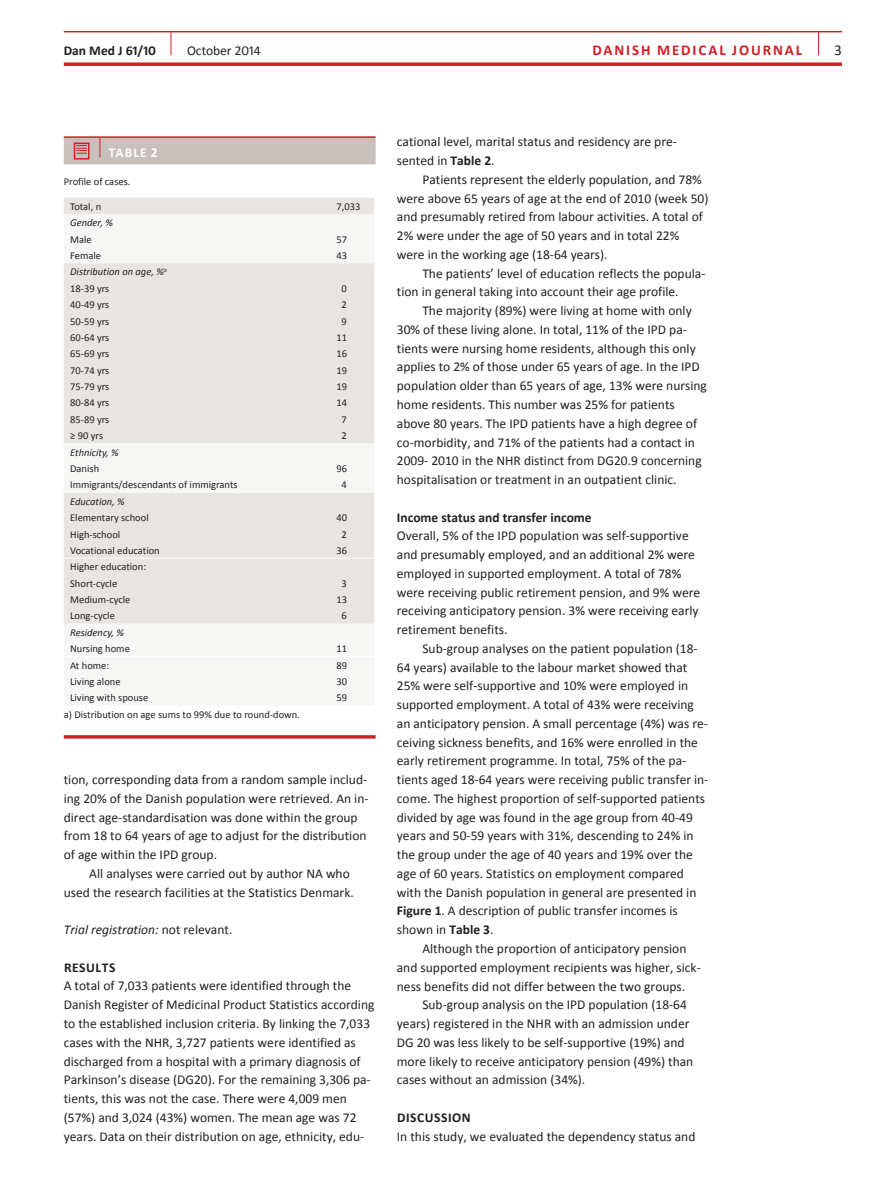
<style>
.page{position:relative;width:893px;height:1191px;background:#fff}
.page>*{position:absolute;margin:0;border:0;box-sizing:border-box;transform-origin:0 0}
.t1{font:700 15px "Calibri";letter-spacing:.125em;color:#cf2026}
.t2{font:15px "Calibri";color:#231f20}
.t3{font:13.5px/18.8px "Calibri";color:#231f20}
.t4{font:700 13.5px "Calibri";color:#231f20}
.t5{font:italic 13.5px "Calibri";color:#231f20}
.t6{font:700 13.5px "Calibri";letter-spacing:.04em;color:#231f20}
.t7{font:700 13.5px "Calibri";letter-spacing:.075em;color:#fff}
.t8{font:10.5px/16.4px "Calibri";color:#231f20}
.t9{font:italic 10.5px/16.4px "Calibri";color:#231f20}
.s1{font-style:normal}
.s2{font-weight:700}
</style>
<div class="page">
<hr style="left:64px;top:31px;width:778px;height:1px;background:#cf2026">
<svg style="left:64px;top:62px;width:778px;height:4px;background:#d53d43"></svg>
<svg style="left:171px;top:32px;width:1px;height:23px"></svg>
<svg style="left:818px;top:32px;width:1px;height:23px"></svg>
<hr style="left:100px;top:136px;width:276px;height:2px;background:#cf2026">
<hr style="left:64px;top:136px;width:36px;height:2px;background:#cf2026">
<div style="left:64px;top:137px;width:312px;height:27px;background:#c7c0bc"></div>
<div style="left:64px;top:198px;width:310px;height:16px;background:#e7e4e2"></div>
<svg style="left:64px;top:263px;width:310px;height:361px;background:#e9e6e4"></svg>
<hr style="left:64px;top:558px;width:266px;height:1px;background:#fff">
<hr style="left:330px;top:558px;width:44px;height:1px;background:#fff">
<hr style="left:64px;top:735px;width:312px;height:3px;background:#cf2026">
<p class="t4" style="left:64px;top:42px;width:94px">Dan Med J 61/10</p>
<p class="t3" style="left:187px;top:41px;width:75px">October 2014</p>
<p class="t1" style="left:592px;top:41px;width:191px">danish mEdical JOURNAL</p>
<p class="t2" style="left:835px;top:41px;width:9px">3</p>
<p class="t7" style="left:109px;top:144px;width:50px">TablE 2</p>
<p class="t8" style="left:64px;top:173px;width:68px">Profile of cases.</p>
<p class="t8" style="left:70px;top:198px;width:33px">Total, n</p>
<p class="t8" style="left:337px;top:198px;width:25px">7,033</p>
<p class="t9" style="left:70px;top:214px;width:44px">Gender, %</p>
<p class="t8" style="left:70px;top:230px;width:23px">Male</p>
<p class="t8" style="left:337px;top:230px;width:12px">57</p>
<p class="t8" style="left:70px;top:247px;width:32px">Female</p>
<p class="t8" style="left:337px;top:247px;width:12px">43</p>
<p class="t9" style="left:70px;top:263px;width:98px">Distribution on age, %<sup>a<br></sup><span class="s1">18-39 yrs</span></p>
<p class="t8" style="left:341px;top:279px;width:7px">0</p>
<p class="t8" style="left:70px;top:296px;width:41px">40-49 yrs</p>
<p class="t8" style="left:341px;top:296px;width:7px">2</p>
<p class="t8" style="left:70px;top:312px;width:41px">50-59 yrs</p>
<p class="t8" style="left:341px;top:312px;width:7px">9</p>
<p class="t8" style="left:70px;top:329px;width:41px">60-64 yrs</p>
<p class="t8" style="left:337px;top:329px;width:12px">11</p>
<p class="t8" style="left:70px;top:345px;width:41px">65-69 yrs</p>
<p class="t8" style="left:337px;top:345px;width:12px">16</p>
<p class="t8" style="left:70px;top:361px;width:41px">70-74 yrs</p>
<p class="t8" style="left:337px;top:361px;width:12px">19</p>
<p class="t8" style="left:70px;top:378px;width:41px">75-79 yrs</p>
<p class="t8" style="left:337px;top:378px;width:12px">19</p>
<p class="t8" style="left:70px;top:394px;width:41px">80-84 yrs</p>
<p class="t8" style="left:337px;top:394px;width:12px">14</p>
<p class="t8" style="left:70px;top:411px;width:41px">85-89 yrs</p>
<p class="t8" style="left:341px;top:411px;width:7px">7</p>
<p class="t8" style="left:70px;top:427px;width:34px">≥ 90 yrs</p>
<p class="t8" style="left:341px;top:427px;width:7px">2</p>
<p class="t9" style="left:70px;top:443px;width:50px">Ethnicity, %</p>
<p class="t8" style="left:70px;top:460px;width:31px">Danish</p>
<p class="t8" style="left:337px;top:460px;width:12px">96</p>
<p class="t8" style="left:70px;top:476px;width:169px">Immigrants/descendants of immigrants</p>
<p class="t8" style="left:341px;top:476px;width:7px">4</p>
<p class="t9" style="left:70px;top:492px;width:56px">Education, %</p>
<p class="t8" style="left:70px;top:509px;width:80px">Elementary school</p>
<p class="t8" style="left:337px;top:509px;width:12px">40</p>
<p class="t8" style="left:70px;top:525px;width:52px">High-school</p>
<p class="t8" style="left:341px;top:525px;width:7px">2</p>
<p class="t8" style="left:70px;top:542px;width:91px">Vocational education</p>
<p class="t8" style="left:337px;top:542px;width:12px">36</p>
<p class="t8" style="left:70px;top:558px;width:77px">Higher education:<br>Short-cycle</p>
<p class="t8" style="left:341px;top:574px;width:7px">3</p>
<p class="t8" style="left:70px;top:591px;width:62px">Medium-cycle</p>
<p class="t8" style="left:337px;top:591px;width:12px">13</p>
<p class="t8" style="left:70px;top:607px;width:46px">Long-cycle</p>
<p class="t8" style="left:341px;top:607px;width:7px">6</p>
<p class="t9" style="left:70px;top:623px;width:55px">Residency, %</p>
<p class="t8" style="left:70px;top:640px;width:61px">Nursing home</p>
<p class="t8" style="left:337px;top:640px;width:12px">11</p>
<p class="t8" style="left:70px;top:656px;width:41px">At home:</p>
<p class="t8" style="left:337px;top:656px;width:12px">89</p>
<p class="t8" style="left:70px;top:673px;width:52px">Living alone</p>
<p class="t8" style="left:337px;top:673px;width:12px">30</p>
<p class="t8" style="left:70px;top:689px;width:80px">Living with spouse</p>
<p class="t8" style="left:337px;top:689px;width:12px">59</p>
<p class="t8" style="left:64px;top:705px;width:238px">a) Distribution on age sums to 99% due to round-down.</p>
<p class="t3" style="left:64px;top:769px;width:306px">tion, corresponding data from a random sample includ&shy;ing 20% of the Danish population were retrieved. An in&shy;direct age-standardisation was done within the group from 18 to 64 years of age to adjust for the distribution of age within the IPD group.</p>
<p class="t3" style="left:64px;top:863px;width:292px;text-align:right">All analyses were carried out by author NA who<br>used the research facilities at the Statistics Denmark.</p>
<p class="t5" style="left:64px;top:921px;width:170px">Trial registration: <span class="s1">not relevant.</span></p>
<p class="t4" style="left:64px;top:959px;width:53px">Results</p>
<p class="t3" style="left:64px;top:976px;width:312px">A total of 7,033 patients were identified through the Danish Register of Medicinal Product Statistics according to the established inclusion criteria. By linking the 7,033 cases with the NHR, 3,727 patients were identified as discharged from a hospital with a primary diagnosis of Parkinson’s disease (DG20). For the remaining 3,306 pa&shy;tients, this was not the case. There were 4,009 men (57%) and 3,024 (43%) women. The mean age was 72 years. Data on their distribution on age, ethnicity, edu-</p>
<p class="t3" style="left:397px;top:132px;width:281px">cational level, marital status and residency are pre&shy;sented in <span class="s2">Table 2</span>.</p>
<p class="t3" style="left:397px;top:169px;width:313px;text-indent:26px">Patients represent the elderly population, and 78% were above 65 years of age at the end of 2010 (week 50) and presumably retired from labour activities. A total of 2% were under the age of 50 years and in total 22% were in the working age (18-64 years).</p>
<p class="t3" style="left:397px;top:263px;width:310px;text-indent:26px">The patients’ level of education reflects the popula&shy;tion in general taking into account their age profile.</p>
<p class="t3" style="left:397px;top:301px;width:312px;text-indent:26px">The majority (89%) were living at home with only 30% of these living alone. In total, 11% of the IPD pa&shy;tients were nursing home residents, although this only applies to 2% of those under 65 years of age. In the IPD population older than 65 years of age, 13% were nursing home residents. This number was 25% for patients above 80 years. The IPD patients have a high degree of co-morbidity, and 71% of the patients had a contact in 2009- 2010 in the NHR distinct from DG20.9 concerning hospitalisation or treatment in an outpatient clinic.</p>
<p class="t4" style="left:397px;top:508px;width:196px">Income status and transfer income</p>
<p class="t3" style="left:397px;top:526px;width:305px">Overall, 5% of the IPD population was self-supportive and presumably employed, and an additional 2% were employed in supported employment. A total of 78% were receiving public retirement pension, and 9% were receiving anticipatory pension. 3% were receiving early retirement benefits.</p>
<p class="t3" style="left:422px;top:638px;width:277px">Sub-group analyses on the patient population (18-</p>
<p class="t3" style="left:397px;top:657px;width:292px">64 years) available to the labour market showed that</p>
<p class="t3" style="left:397px;top:676px;width:293px">25% were self-supportive and 10% were employed in</p>
<p class="t3" style="left:397px;top:694px;width:299px">supported employment. A total of 43% were receiving</p>
<p class="t3" style="left:397px;top:713px;width:313px">an anticipatory pension. A small percentage (4%) was re-</p>
<p class="t3" style="left:397px;top:732px;width:303px">ceiving sickness benefits, and 16% were enrolled in the</p>
<p class="t3" style="left:397px;top:751px;width:291px">early retirement programme. In total, 75% of the pa-</p>
<p class="t3" style="left:397px;top:769px;width:313px">tients aged 18-64 years were receiving public transfer in-</p>
<p class="t3" style="left:397px;top:788px;width:310px">come. The highest proportion of self-supported patients</p>
<p class="t3" style="left:397px;top:807px;width:298px">divided by age was found in the age group from 40-49</p>
<p class="t3" style="left:397px;top:826px;width:298px">years and 50-59 years with 31%, descending to 24% in</p>
<p class="t3" style="left:397px;top:844px;width:298px">the group under the age of 40 years and 19% over the</p>
<p class="t3" style="left:397px;top:863px;width:289px">age of 60 years. Statistics on employment compared</p>
<p class="t3" style="left:397px;top:882px;width:301px">with the Danish population in general are presented in</p>
<p class="t3" style="left:397px;top:901px;width:282px"><span class="s2">Figure 1</span>. A description of public transfer incomes is</p>
<p class="t3" style="left:397px;top:919px;width:98px">shown in <span class="s2">Table 3</span>.</p>
<p class="t3" style="left:422px;top:938px;width:266px">Although the proportion of anticipatory pension</p>
<p class="t3" style="left:397px;top:957px;width:305px">and supported employment recipients was higher, sick-</p>
<p class="t3" style="left:397px;top:976px;width:290px">ness benefits did not differ between the two groups.</p>
<p class="t3" style="left:422px;top:994px;width:266px">Sub-group analysis on the IPD population (18-64</p>
<p class="t3" style="left:397px;top:1013px;width:294px">years) registered in the NHR with an admission under</p>
<p class="t3" style="left:397px;top:1032px;width:289px">DG 20 was less likely to be self-supportive (19%) and</p>
<p class="t3" style="left:397px;top:1051px;width:298px">more likely to receive anticipatory pension (49%) than</p>
<p class="t3" style="left:397px;top:1069px;width:190px">cases without an admission (34%).</p>
<p class="t6" style="left:397px;top:1109px;width:75px">Discussion</p>
<p class="t3" style="left:397px;top:1126px;width:300px">In this study, we evaluated the dependency status and</p>
</div>
